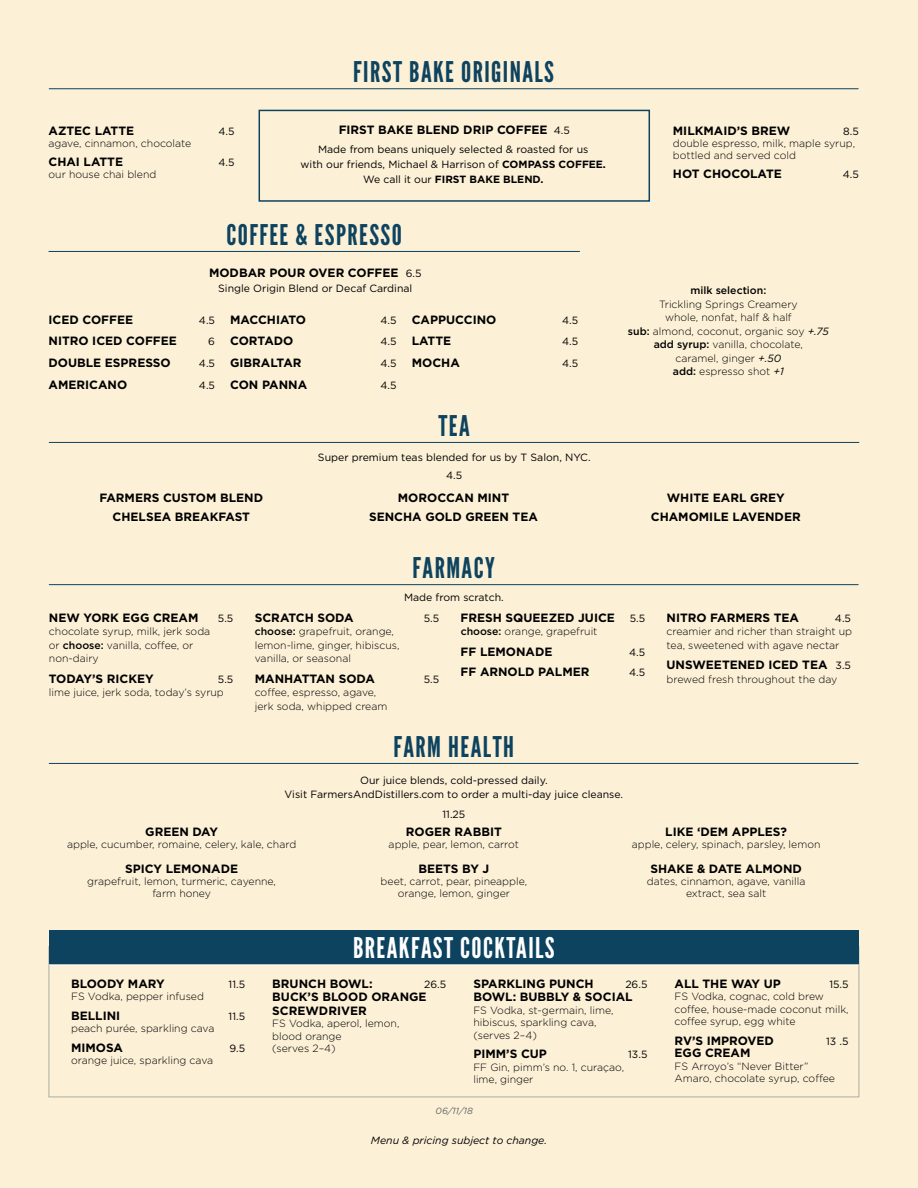
<style>
.page{position:relative;width:918px;height:1188px;background:#fcf0d6}
.page>*{position:absolute;margin:0;border:0;box-sizing:border-box;transform-origin:0 0}
.t1{font:28.5px "League Gothic";letter-spacing:.05em;color:#0d435f}
.t2{font:28.5px "League Gothic";letter-spacing:.05em;color:#fff}
.t3{font:700 12px/18.9px "Gotham";color:#000;text-align:center}
.t4{font:300 10.5px/13.5px "Gotham";color:#000}
.t5{font:10.5px/15px "Gotham";color:#000;text-align:center}
.t6{font:italic 10.5px "Gotham";color:#000}
.t7{font:500 10.5px "Gotham";color:#000}
.t8{font:italic 9px "Gotham";color:#636466}
.s1{font-weight:400;font-size:10.5px}
.s2{font-weight:700}
.s3{font-weight:500}
.s4{font-weight:400;font-style:italic}
</style>
<div class="page">
<div style="left:49px;top:930px;width:810px;height:35px;background:#0d435f"></div>
<hr style="left:49px;top:964px;width:810px;height:1px;background:#fff">
<hr style="left:49px;top:88px;width:810px;height:1px;background:#0d435f">
<hr style="left:49px;top:442px;width:810px;height:1px;background:#0d435f">
<hr style="left:49px;top:251px;width:531px;height:1px;background:#0d435f">
<hr style="left:49px;top:584px;width:810px;height:1px;background:#0d435f">
<hr style="left:49px;top:763px;width:810px;height:1px;background:#0d435f">
<div style="left:259px;top:110px;width:391px;height:92px;border:2px solid #0d435f"></div>
<p class="t3" style="left:49px;top:121px;width:87px">AZTEC LATTE</p>
<p class="t5" style="left:219px;top:124px;width:18px">4.5</p>
<p class="t4" style="left:49px;top:136px;width:144px">agave, cinnamon, chocolate</p>
<p class="t3" style="left:49px;top:152px;width:76px">CHAI LATTE</p>
<p class="t5" style="left:218px;top:154px;width:18px">4.5</p>
<p class="t4" style="left:49px;top:167px;width:109px">our house chai blend</p>
<h1 class="t1" style="left:353px;top:55px;width:202px">FIRST BAKE ORIGINALS</h1>
<p class="t3" style="left:339px;top:121px;width:233px">FIRST BAKE BLEND DRIP COFFEE <span class="s1">4.5</span></p>
<p class="t5" style="left:301px;top:142px;width:307px">Made from beans uniquely selected &amp; roasted for us<br>with our friends, Michael &amp; Harrison of <span class="s2">COMPASS COFFEE.<br></span>We call it our <span class="s2">FIRST BAKE BLEND.</span></p>
<h1 class="t1" style="left:227px;top:218px;width:177px">COFFEE &amp; ESPRESSO</h1>
<p class="t3" style="left:209px;top:263px;width:214px">MODBAR POUR OVER COFFEE <span class="s1">6.5</span></p>
<p class="t5" style="left:218px;top:281px;width:196px">Single Origin Blend or Decaf Cardinal</p>
<p class="t3" style="left:49px;top:310px;width:86px">ICED COFFEE</p>
<p class="t5" style="left:199px;top:312px;width:18px">4.5</p>
<p class="t3" style="left:49px;top:331px;width:130px">NITRO ICED COFFEE</p>
<p class="t5" style="left:208px;top:334px;width:8px">6</p>
<p class="t3" style="left:49px;top:353px;width:124px">DOUBLE ESPRESSO</p>
<p class="t5" style="left:199px;top:356px;width:18px">4.5</p>
<p class="t3" style="left:49px;top:375px;width:80px">AMERICANO</p>
<p class="t5" style="left:199px;top:377px;width:18px">4.5</p>
<p class="t3" style="left:230px;top:310px;width:77px">MACCHIATO</p>
<p class="t5" style="left:381px;top:312px;width:18px">4.5</p>
<p class="t3" style="left:230px;top:331px;width:65px">CORTADO</p>
<p class="t5" style="left:381px;top:334px;width:18px">4.5</p>
<p class="t3" style="left:230px;top:353px;width:73px">GIBRALTAR</p>
<p class="t5" style="left:381px;top:356px;width:18px">4.5</p>
<p class="t3" style="left:230px;top:375px;width:78px">CON PANNA</p>
<p class="t5" style="left:381px;top:377px;width:18px">4.5</p>
<p class="t3" style="left:412px;top:310px;width:86px">CAPPUCCINO</p>
<p class="t5" style="left:562px;top:312px;width:18px">4.5</p>
<p class="t3" style="left:412px;top:331px;width:41px">LATTE</p>
<p class="t5" style="left:562px;top:334px;width:18px">4.5</p>
<p class="t3" style="left:412px;top:353px;width:50px">MOCHA</p>
<p class="t5" style="left:562px;top:356px;width:18px">4.5</p>
<h1 class="t1" style="left:438px;top:409px;width:33px">TEA</h1>
<p class="t5" style="left:318px;top:449px;width:274px;line-height:17.4px">Super premium teas blended for us by T Salon, NYC.<br>4.5</p>
<p class="t3" style="left:673px;top:121px;width:119px">MILKMAID’S BREW</p>
<p class="t5" style="left:843px;top:124px;width:17px">8.5</p>
<p class="t4" style="left:673px;top:137px;width:184px;line-height:12px">double espresso, milk, maple syrup, bottled and served cold</p>
<p class="t3" style="left:673px;top:164px;width:110px">HOT CHOCOLATE</p>
<p class="t5" style="left:843px;top:166px;width:18px">4.5</p>
<p class="t7" style="left:690px;top:284px;width:77px">milk selection:</p>
<p class="t4" style="left:628px;top:297px;width:202px;text-align:center">Trickling Springs Creamery<br>whole, nonfat, half &amp; half<br><span class="s3">sub:</span> almond, coconut, organic soy <span class="s4">+.75 </span><span class="s3">add syrup:</span> vanilla, chocolate,<br>caramel, ginger <span class="s4">+.50<br></span><span class="s3">add:</span> espresso shot <span class="s4">+1</span></p>
<p class="t3" style="left:100px;top:489px;width:165px">FARMERS CUSTOM BLEND<br>CHELSEA BREAKFAST</p>
<p class="t3" style="left:369px;top:489px;width:170px">MOROCCAN MINT<br>SENCHA GOLD GREEN TEA</p>
<p class="t3" style="left:651px;top:489px;width:151px">WHITE EARL GREY<br>CHAMOMILE LAVENDER</p>
<h1 class="t1" style="left:413px;top:551px;width:84px">FARMACY</h1>
<p class="t3" style="left:49px;top:608px;width:151px">NEW YORK EGG CREAM</p>
<p class="t5" style="left:218px;top:610px;width:17px">5.5</p>
<p class="t4" style="left:49px;top:625px;width:163px">chocolate syrup, milk, jerk soda or <span class="s3">choose:</span> vanilla, coffee, or non-dairy</p>
<p class="t3" style="left:49px;top:669px;width:106px">TODAY’S RICKEY</p>
<p class="t5" style="left:218px;top:671px;width:17px">5.5</p>
<p class="t4" style="left:49px;top:685px;width:176px">lime juice, jerk soda, today’s syrup</p>
<p class="t5" style="left:404px;top:589px;width:101px">Made from scratch.</p>
<p class="t3" style="left:255px;top:608px;width:100px">SCRATCH SODA</p>
<p class="t5" style="left:424px;top:610px;width:17px">5.5</p>
<p class="t4" style="left:255px;top:625px;width:146px"><span class="s3">choose:</span> grapefruit, orange, lemon-lime, ginger, hibiscus, vanilla, or seasonal</p>
<p class="t3" style="left:255px;top:669px;width:122px">MANHATTAN SODA</p>
<p class="t5" style="left:424px;top:671px;width:17px">5.5</p>
<p class="t4" style="left:255px;top:685px;width:134px">coffee, espresso, agave, jerk soda, whipped cream</p>
<p class="t3" style="left:461px;top:608px;width:186px">FRESH SQUEEZED JUICE <span class="s1">5.5</span></p>
<p class="t4" style="left:461px;top:625px;width:138px"><span class="s3">choose:</span> orange, grapefruit</p>
<p class="t3" style="left:461px;top:642px;width:93px">FF LEMONADE</p>
<p class="t5" style="left:629px;top:644px;width:18px">4.5</p>
<p class="t3" style="left:461px;top:662px;width:130px">FF ARNOLD PALMER</p>
<p class="t5" style="left:629px;top:664px;width:18px">4.5</p>
<h1 class="t1" style="left:393px;top:730px;width:122px">FARM HEALTH</h1>
<p class="t5" style="left:285px;top:774px;width:340px;line-height:13.5px">Our juice blends, cold-pressed daily.<br>Visit FarmersAndDistillers.com to order a multi-day juice cleanse.</p>
<p class="t5" style="left:443px;top:807px;width:24px">11.25</p>
<p class="t3" style="left:667px;top:608px;width:134px">NITRO FARMERS TEA</p>
<p class="t5" style="left:835px;top:610px;width:18px">4.5</p>
<p class="t4" style="left:667px;top:625px;width:187px">creamier and richer than straight up tea, sweetened with agave nectar</p>
<p class="t3" style="left:667px;top:655px;width:186px">UNSWEETENED ICED TEA <span class="s1">3.5</span></p>
<p class="t4" style="left:667px;top:672px;width:172px">brewed fresh throughout the day</p>
<p class="t3" style="left:145px;top:822px;width:74px">GREEN DAY</p>
<p class="t4" style="left:67px;top:837px;width:231px">apple, cucumber, romaine, celery, kale, chard</p>
<p class="t3" style="left:125px;top:859px;width:115px">SPICY LEMONADE</p>
<p class="t4" style="left:87px;top:875px;width:190px;line-height:12px;text-align:center">grapefruit, lemon, turmeric, cayenne, farm honey</p>
<p class="t3" style="left:406px;top:822px;width:97px">ROGER RABBIT</p>
<p class="t4" style="left:389px;top:837px;width:132px">apple, pear, lemon, carrot</p>
<p class="t3" style="left:418px;top:859px;width:72px">BEETS BY J</p>
<p class="t4" style="left:381px;top:875px;width:148px;line-height:12px;text-align:center">beet, carrot, pear, pineapple, orange, lemon, ginger</p>
<h1 class="t2" style="left:353px;top:931px;width:203px">BREAKFAST COCKTAILS</h1>
<p class="t3" style="left:665px;top:822px;width:123px">LIKE ‘DEM APPLES?</p>
<p class="t4" style="left:632px;top:837px;width:190px">apple, celery, spinach, parsley, lemon</p>
<p class="t3" style="left:650px;top:859px;width:153px">SHAKE &amp; DATE ALMOND</p>
<p class="t4" style="left:647px;top:875px;width:160px;line-height:12px;text-align:center">dates, cinnamon, agave, vanilla extract, sea salt</p>
<p class="t3" style="left:71px;top:974px;width:95px">BLOODY MARY</p>
<p class="t5" style="left:229px;top:977px;width:18px">11.5</p>
<p class="t4" style="left:71px;top:990px;width:134px">FS Vodka, pepper infused</p>
<p class="t3" style="left:71px;top:1006px;width:51px">BELLINI</p>
<p class="t5" style="left:229px;top:1008px;width:18px">11.5</p>
<p class="t4" style="left:71px;top:1022px;width:145px">peach purée, sparkling cava</p>
<p class="t3" style="left:71px;top:1038px;width:53px">MIMOSA</p>
<p class="t5" style="left:229px;top:1040px;width:17px">9.5</p>
<p class="t4" style="left:71px;top:1053px;width:144px">orange juice, sparkling cava</p>
<p class="t3" style="left:272px;top:974px;width:102px">BRUNCH BOWL:</p>
<p class="t5" style="left:424px;top:977px;width:24px">26.5</p>
<p class="t3" style="left:272px;top:990px;width:156px;line-height:13.5px;text-align:left">BUCK’S BLOOD ORANGE<br>SCREWDRIVER</p>
<p class="t4" style="left:272px;top:1017px;width:129px;line-height:12.5px">FS Vodka, aperol, lemon, blood orange<br>(serves 2–4)</p>
<p class="t3" style="left:473px;top:974px;width:122px">SPARKLING PUNCH</p>
<p class="t5" style="left:625px;top:977px;width:24px">26.5</p>
<p class="t3" style="left:473px;top:988px;width:161px">BOWL: BUBBLY &amp; SOCIAL</p>
<p class="t4" style="left:473px;top:1004px;width:142px;line-height:12.5px">FS Vodka, st-germain, lime, hibiscus, sparkling cava, (serves 2–4)</p>
<p class="t3" style="left:473px;top:1044px;width:75px">PIMM’S CUP</p>
<p class="t5" style="left:628px;top:1047px;width:21px">13.5</p>
<p class="t4" style="left:473px;top:1060px;width:152px;line-height:12.5px">FF Gin, pimm’s no. 1, curaçao, lime, ginger</p>
<p class="t8" style="left:436px;top:1105px;width:39px">06/11/18</p>
<p class="t6" style="left:371px;top:1134px;width:178px">Menu &amp; pricing subject to change.</p>
<p class="t3" style="left:675px;top:974px;width:108px">ALL THE WAY UP</p>
<p class="t5" style="left:829px;top:977px;width:21px">15.5</p>
<p class="t4" style="left:675px;top:990px;width:176px;line-height:12.5px">FS Vodka, cognac, cold brew coffee, house-made coconut milk, coffee syrup, egg white</p>
<p class="t3" style="left:675px;top:1031px;width:101px">RV’S IMPROVED</p>
<p class="t5" style="left:826px;top:1033px;width:24px">13 .5</p>
<p class="t3" style="left:675px;top:1043px;width:77px">EGG CREAM</p>
<p class="t4" style="left:675px;top:1059px;width:162px;line-height:12.6px">FS Arroyo’s “Never Bitter”<br>Amaro, chocolate syrup, coffee</p>
</div>
